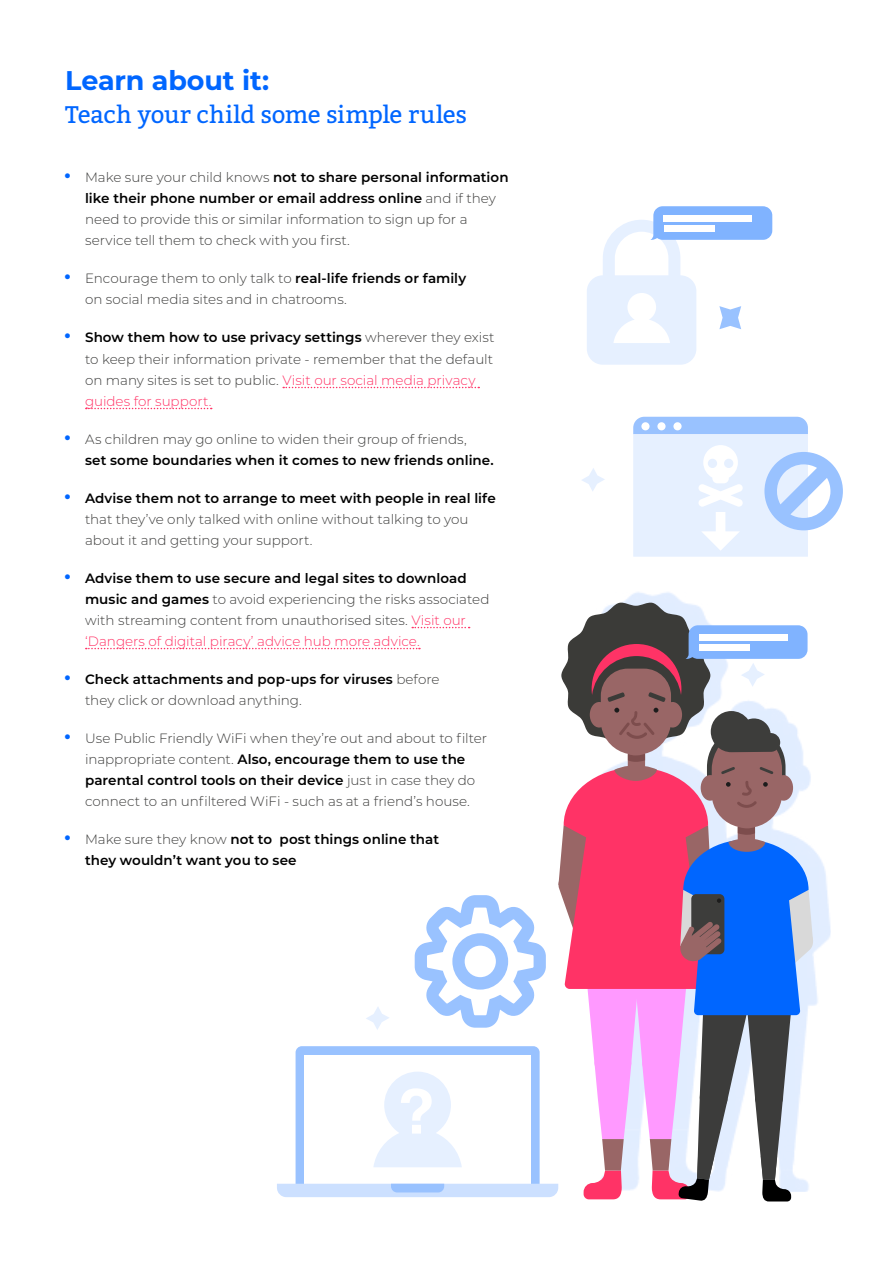
<style>
.page{position:relative;width:893px;height:1263px;background:#fff}
.page>*{position:absolute;margin:0;border:0;box-sizing:border-box;transform-origin:0 0}
.t1{font:700 27px "Montserrat";letter-spacing:-.01em;color:#06f}
.t2{font:24px "Bitter";letter-spacing:-.01em;color:#06f}
.t3{font:300 13.5px/21px "Montserrat";color:#3c3c3b}
.t4{font:600 13.5px/21px "Montserrat";letter-spacing:.005em;color:#000}
.s1{font-weight:600;font-size:22.5px;color:#06f}
.s2{font-weight:600;color:#000}
.s3{color:#f36}
.s4{font-size:22.5px;color:#06f}
.s5{font-weight:300;color:#3c3c3b}
</style>
<div class="page">
<div style="left:575px;top:592px;width:256px;height:600px;background:#06f;opacity:.12"></div>
<svg style="left:633px;top:417px;width:210px;height:140px"></svg>
<svg style="left:587px;top:206px;width:185px;height:159px"></svg>
<svg style="left:582px;top:468px;width:23px;height:23px"></svg>
<svg style="left:283px;top:387px;width:196px;height:1px"></svg>
<svg style="left:86px;top:408px;width:126px;height:1px"></svg>
<svg style="left:86px;top:602px;width:729px;height:599px"></svg>
<div style="left:699px;top:634px;width:88px;height:6px;background:#fff"></div>
<div style="left:699px;top:645px;width:50px;height:6px;background:#fff"></div>
<h1 class="t1" style="left:65px;top:61px;width:206px">Learn about it:</h1>
<h2 class="t2" style="left:65px;top:99px;width:403px">Teach your child some simple rules</h2>
<p class="t3" style="left:85px;top:167px;width:425px;text-indent:-21px"><span class="s1">•</span> Make sure your child knows <span class="s2">not to share personal information like their phone number or email address online</span> and if they need to provide this or similar information to sign up for a service tell them to check with you first.</p>
<p class="t3" style="left:85px;top:268px;width:383px;text-indent:-21px"><span class="s1">•</span> Encourage them to only talk to <span class="s2">real-life friends or family </span>on social media sites and in chatrooms.</p>
<p class="t3" style="left:85px;top:327px;width:411px;text-indent:-21px"><span class="s1">•</span> <span class="s2">Show them how to use privacy settings</span> wherever they exist to keep their information private - remember that the default on many sites is set to public. <span class="s3">Visit our social media privacy guides for support.</span></p>
<p class="t3" style="left:85px;top:428px;width:410px;text-indent:-21px"><span class="s1">•</span> As children may go online to widen their group of friends,<br><span class="s2">set some boundaries when it comes to new friends online.</span></p>
<p class="t3" style="left:85px;top:487px;width:412px;text-indent:-21px"><span class="s1">•</span> <span class="s2">Advise them not to arrange to meet with people in real life </span>that they’ve only talked with online without talking to you about it and getting your support.</p>
<p class="t3" style="left:85px;top:567px;width:406px;text-indent:-21px"><span class="s1">•</span> <span class="s2">Advise them to use secure and legal sites to download music and games</span> to avoid experiencing the risks associated with streaming content from unauthorised sites. <span class="s3">Visit our ‘Dangers of digital piracy’ advice hub more advice.</span></p>
<p class="t4" style="left:85px;top:668px;width:356px;text-indent:-21px"><span class="s4">•</span> Check attachments and pop-ups for viruses <span class="s5">before they click or download anything.</span></p>
<p class="t3" style="left:85px;top:727px;width:404px;text-indent:-21px"><span class="s1">•</span> Use Public Friendly WiFi when they’re out and about to filter inappropriate content. <span class="s2">Also, encourage them to use the parental control tools on their device</span> just in case they do connect to an unfiltered WiFi - such as at a friend’s house.</p>
<p class="t4" style="left:85px;top:828px;width:356px;text-indent:-21px"><span class="s4">•</span> <span class="s5">Make sure they know</span> not to post things online that they wouldn’t want you to see</p>
</div>
